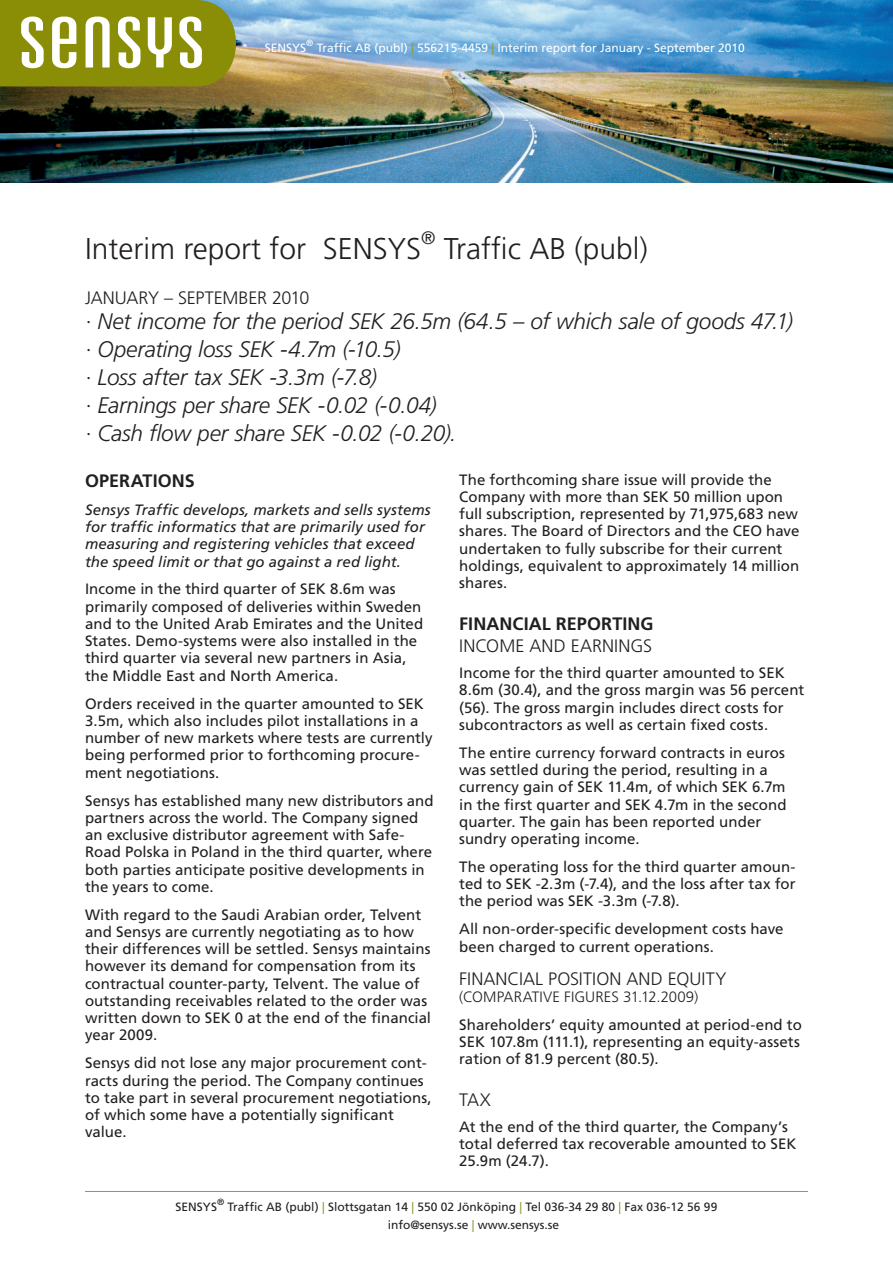
<style>
.page{position:relative;width:893px;height:1263px;background:#fff}
.page>*{position:absolute;margin:0;border:0;box-sizing:border-box;transform-origin:0 0}
.t1{font:300 30px "Frutiger LT";color:#231f20}
.t2{font:italic 300 22.5px/27.9px "Frutiger LT";letter-spacing:-.015em;color:#231f20}
.t3{font:300 18px "Frutiger LT";letter-spacing:.005em;color:#231f20}
.t4{font:700 18px "Frutiger LT";letter-spacing:.005em;color:#231f20}
.t5{font:15px/17.2px "Frutiger LT";color:#231f20}
.t6{font:italic 15px/17.2px "Frutiger LT";color:#231f20}
.t7{font:300 15px "Frutiger LT";letter-spacing:.01em;color:#231f20}
.t8{font:12px/18px "Frutiger LT";color:#231f20;text-align:center}
.t9{font:12px "Frutiger LT";color:#fff}
.t10{font:9px "Frutiger LT";color:#231f20}
.t11{font:9px "Frutiger LT";color:#fff}
.s1{color:#929a38}
</style>
<div class="page">
<img style="left:0;top:0;width:893px;height:183px">
<svg style="left:0;top:0;width:236px;height:86px"></svg>
<hr style="left:85px;top:1191px;width:723px;height:1px;background:#929a38">
<p class="t11" style="left:306px;top:37px;width:9px">®</p>
<p class="t9" style="left:317px;top:40px;width:429px">Traffic AB (publ) <span class="s1">|</span> 556215-4459 <span class="s1">|</span> Interim report for January - September 2010</p>
<p class="t9" style="left:265px;top:40px;width:43px">SENSYS</p>
<h1 class="t1" style="left:85px;top:232px;width:338px">Interim report for SENSYS</h1>
<p class="t3" style="left:421px;top:228px;width:16px">®</p>
<h1 class="t1" style="left:444px;top:232px;width:205px">Traffic AB (publ)</h1>
<p class="t3" style="left:85px;top:287px;width:164px">JANUARY – September</p>
<p class="t3" style="left:272px;top:287px;width:39px">2010</p>
<h2 class="t2" style="left:85px;top:308px;width:709px">· Net income for the period SEK 26.5m (64.5 – of which sale of goods 47.1) · Operating loss SEK -4.7m (-10.5)<br>· Loss after tax SEK -3.3m (-7.8)<br>· Earnings per share SEK -0.02 (-0.04)<br>· Cash flow per share SEK -0.02 (-0.20).</h2>
<p class="t5" style="left:459px;top:471px;width:342px">The forthcoming share issue will provide the Company with more than SEK 50 million upon full subscription, represented by 71,975,683 new shares. The Board of Directors and the CEO have undertaken to fully subscribe for their current holdings, equivalent to approximately 14 million shares.</p>
<p class="t4" style="left:459px;top:613px;width:196px">FINANCIAL REPORTING</p>
<p class="t3" style="left:459px;top:636px;width:194px">INCOM E AND EARNINGS</p>
<p class="t5" style="left:459px;top:664px;width:347px">Income for the third quarter amounted to SEK 8.6m (30.4), and the gross margin was 56 percent (56). The gross margin includes direct costs for subcontractors as well as certain fixed costs.</p>
<p class="t5" style="left:459px;top:744px;width:329px">The entire currency forward contracts in euros was settled during the period, resulting in a currency gain of SEK 11.4m, of which SEK 6.7m in the first quarter and SEK 4.7m in the second quarter. The gain has been reported under sundry operating income.</p>
<p class="t5" style="left:459px;top:858px;width:338px;text-align:justify">The operating loss for the third quarter amoun&shy;ted to SEK -2.3m (-7.4), and the loss after tax for the period was SEK -3.3m (-7.8).</p>
<p class="t5" style="left:459px;top:920px;width:326px">All non-order-specific development costs have been charged to current operations.</p>
<p class="t3" style="left:459px;top:968px;width:269px">FINANCIAL POSITION AND EQUITY</p>
<p class="t7" style="left:459px;top:988px;width:241px">(COMPARATIVE FIGURES 31.12.2009)</p>
<p class="t5" style="left:459px;top:1016px;width:344px">Shareholders’ equity amounted at period-end to<br>SEK 107.8m (111.1), representing an equity-assets ration of 81.9 percent (80.5).</p>
<p class="t3" style="left:459px;top:1089px;width:33px">TAX</p>
<p class="t5" style="left:459px;top:1118px;width:339px">At the end of the third quarter, the Company’s total deferred tax recoverable amounted to SEK<br>25.9m (24.7).</p>
<p class="t4" style="left:85px;top:470px;width:111px">OPERATIONS</p>
<p class="t6" style="left:85px;top:501px;width:347px">Sensys Traffic develops, markets and sells systems for traffic informatics that are primarily used for measuring and registering vehicles that exceed the speed limit or that go against a red light.</p>
<p class="t5" style="left:85px;top:581px;width:340px">Income in the third quarter of SEK 8.6m was primarily composed of deliveries within Sweden and to the United Arab Emirates and the United States. Demo-systems were also installed in the third quarter via several new partners in Asia, the Middle East and North America.</p>
<p class="t5" style="left:85px;top:695px;width:349px">Orders received in the quarter amounted to SEK 3.5m, which also includes pilot installations in a number of new markets where tests are currently being performed prior to forthcoming procure&shy;ment negotiations.</p>
<p class="t5" style="left:85px;top:792px;width:350px">Sensys has established many new distributors and partners across the world. The Company signed an exclusive distributor agreement with Safe-Road Polska in Poland in the third quarter, where both parties anticipate positive developments in the years to come.</p>
<p class="t5" style="left:85px;top:906px;width:348px">With regard to the Saudi Arabian order, Telvent and Sensys are currently negotiating as to how their differences will be settled. Sensys maintains however its demand for compensation from its contractual counter-party, Telvent. The value of outstanding receivables related to the order was written down to SEK 0 at the end of the financial year 2009.</p>
<p class="t5" style="left:85px;top:1054px;width:348px">Sensys did not lose any major procurement cont&shy;racts during the period. The Company continues to take part in several procurement negotiations, of which some have a potentially significant value.</p>
<p class="t10" style="left:217px;top:1197px;width:9px">®</p>
<p class="t8" style="left:228px;top:1198px;width:491px">Traffic AB (publ) <span class="s1">|</span> Slottsgatan 14 <span class="s1">|</span> 550 02 Jönköping <span class="s1">|</span> Tel 036-34 29 80 <span class="s1">|</span> Fax 036-12 56 99 info@sensys.se <span class="s1">|</span> www.sensys.se</p>
<p class="t8" style="left:176px;top:1198px;width:43px">SENSYS</p>
</div>
